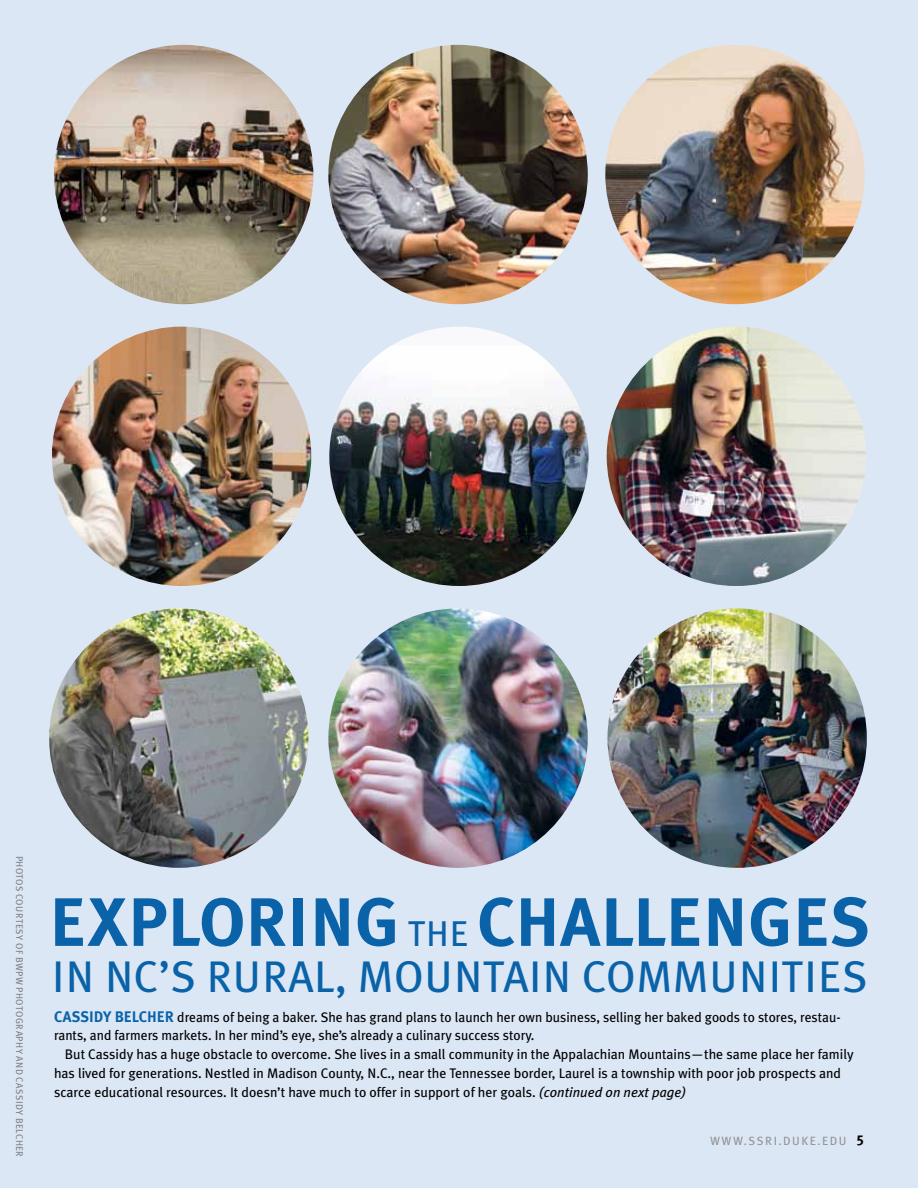
<style>
.page{position:relative;width:918px;height:1188px;background:#dce7f6}
.page>*{position:absolute;margin:0;border:0;box-sizing:border-box;transform-origin:0 0}
.t1{font:700 68.4px "Meta Plus";letter-spacing:.16em;color:#0a63a8}
.t2{font:44.25px "Meta Plus Book Caps";color:#0a63a8}
.t3{font:700 15.3px "Meta Plus";color:#0a63a8}
.t4{font:13.8px/18.8px "Meta Plus";color:#000}
.t5{font:12px "Meta Plus Book Caps";letter-spacing:.125em;color:#939598}
.t6{font:9.75px "Meta Plus";letter-spacing:.04em;color:#808285}
.s1{font-family:"Meta Plus Book Caps";font-weight:400;font-size:35.85px}
.s2{font-weight:700;font-size:15.3px;color:#0a63a8}
.s3{font-style:italic}
.s4{font-family:"Meta Plus Bold Caps";font-size:14.25px;color:#000}
</style>
<div class="page">
<img style="left:328px;top:45px;width:260px;height:259px;border-radius:130px">
<img style="left:54px;top:45px;width:259px;height:259px;border-radius:130px">
<img style="left:605px;top:45px;width:260px;height:259px;border-radius:130px">
<img style="left:52px;top:327px;width:259px;height:259px;border-radius:130px">
<div style="left:329px;top:327px;width:260px;height:259px;background:#f9f9fb;border-radius:50%"></div>
<img style="left:329px;top:347px;width:260px;height:239px">
<img style="left:607px;top:327px;width:259px;height:259px;border-radius:130px">
<img style="left:49px;top:608px;width:260px;height:260px;border-radius:130px">
<img style="left:607px;top:608px;width:260px;height:260px;border-radius:130px">
<img style="left:328px;top:608px;width:260px;height:260px;border-radius:130px">
<p class="t6" style="left:25px;top:856px;width:302px;rotate:90deg">Photos courtesy of BWPW Photography and Cassidy Belcher</p>
<h1 class="t1" style="left:49px;top:883px;width:233px">EXPLORING</h1>
<h1 class="t1" style="left:408px;top:883px;width:456px"><span class="s1">THE</span>CHALLENG ES</h1>
<h2 class="t2" style="left:52px;top:951px;width:181px">IN NC’SRURAL</h2>
<h2 class="t2" style="left:335px;top:951px;width:54px">, MOUN</h2>
<h2 class="t2" style="left:483px;top:951px;width:43px">TAIN</h2>
<h2 class="t2" style="left:582px;top:951px;width:29px">COMMUNI</h2>
<h2 class="t2" style="left:782px;top:951px;width:43px">TIES</h2>
<p class="t3" style="left:54px;top:1008px;width:27px">CASSID</p>
<p class="t4" style="left:54px;top:1007px;width:788px;text-indent:49px"><span class="s2">Y BELCH ER</span> dreams of being a baker. She has grand plans to launch her own business, selling her baked goods to stores, restau&shy;rants, and farmers markets. In her mind’s eye, she’s already a culinary success story.</p>
<p class="t4" style="left:54px;top:1045px;width:801px;text-indent:11px">But Cassidy has a huge obstacle to overcome. She lives in a small community in the Appalachian Mountains—the same place her family has lived for generations. Nestled in Madison County, N.C., near the Tennessee border, Laurel is a township with poor job prospects and scarce educational resources. It doesn’t have much to offer in support of her goals. <span class="s3">(continued on next page)</span></p>
<p class="t5" style="left:710px;top:1134px;width:155px">WWW.SSRI.DUKE.EDU <span class="s4">5</span></p>
</div>
